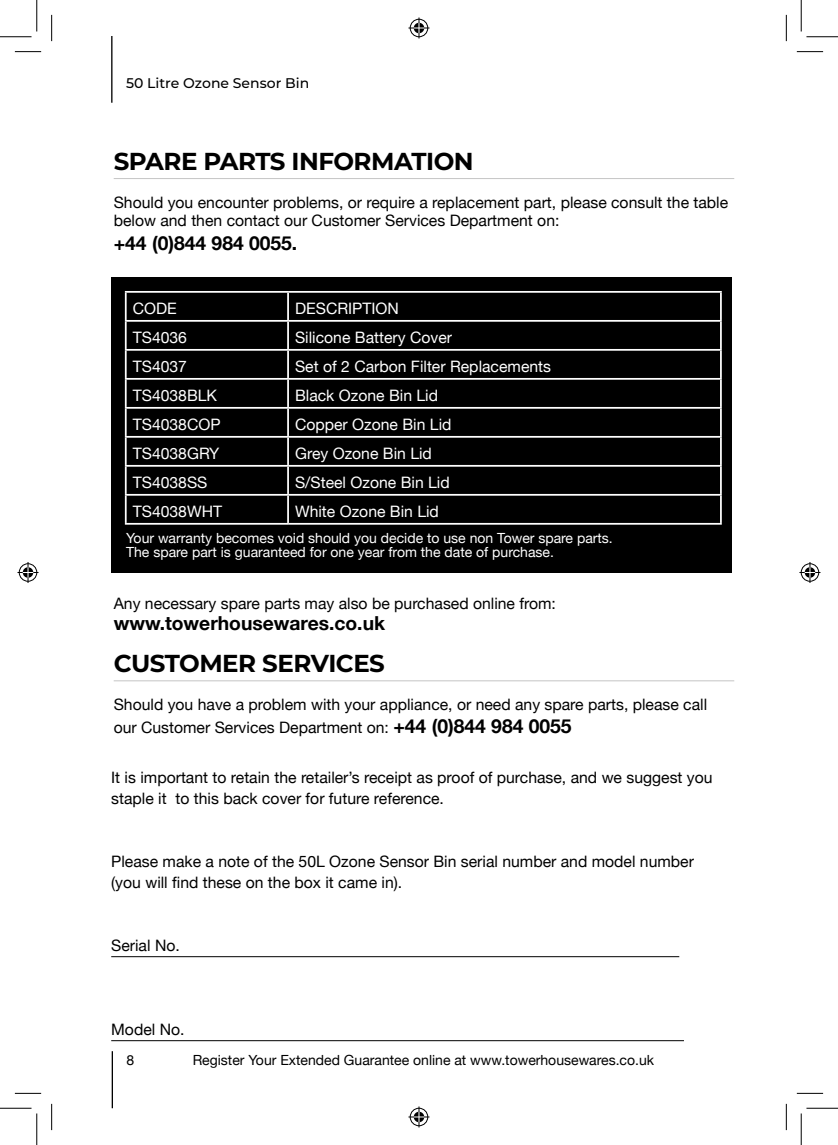
<style>
.page{position:relative;width:838px;height:1145px;background:#fff}
.page>*{position:absolute;margin:0;border:0;box-sizing:border-box;transform-origin:0 0}
.t1{font:700 24.5px "Montserrat";letter-spacing:-.02em;color:#000}
.t2{font:700 19.25px "Helvetica Neue";color:#000}
.t3{font:15.75px/18.9px "Helvetica Neue";color:#000}
.t4{font:15.75px "Helvetica Neue";color:#fff}
.t5{font:14px "Helvetica Neue";color:#fff}
.t6{font:14px "Helvetica Neue";color:#000}
.t7{font:500 14px "Montserrat";color:#000}
.s1{font-weight:700;font-size:19.25px}
</style>
<div class="page">
<hr style="left:111px;top:37px;width:1px;height:66px;background:#000">
<hr style="left:112px;top:1051px;width:1px;height:57px;background:#000">
<div style="left:111px;top:277px;width:620px;height:295px;background:#000"></div>
<hr style="left:114px;top:178px;width:620px;height:1px;background:#c5c5c5">
<hr style="left:114px;top:680px;width:620px;height:1px;background:#c5c5c5">
<hr style="left:111px;top:956px;width:568px;height:1px;background:#000">
<hr style="left:111px;top:1040px;width:573px;height:1px;background:#000">
<svg style="left:127px;top:406px;width:593px;height:117px"></svg>
<hr style="left:125px;top:291px;width:163px;height:2px;background:#fff">
<hr style="left:125px;top:293px;width:2px;height:27px;background:#fff">
<hr style="left:288px;top:291px;width:433px;height:2px;background:#fff">
<hr style="left:287px;top:293px;width:2px;height:27px;background:#fff">
<hr style="left:125px;top:320px;width:163px;height:2px;background:#fff">
<hr style="left:125px;top:322px;width:2px;height:27px;background:#fff">
<hr style="left:288px;top:320px;width:433px;height:2px;background:#fff">
<hr style="left:287px;top:322px;width:2px;height:27px;background:#fff">
<hr style="left:125px;top:349px;width:163px;height:2px;background:#fff">
<hr style="left:125px;top:351px;width:2px;height:27px;background:#fff">
<hr style="left:288px;top:349px;width:433px;height:2px;background:#fff">
<hr style="left:287px;top:351px;width:2px;height:27px;background:#fff">
<hr style="left:125px;top:378px;width:163px;height:2px;background:#fff">
<hr style="left:125px;top:380px;width:2px;height:27px;background:#fff">
<hr style="left:288px;top:378px;width:433px;height:2px;background:#fff">
<hr style="left:287px;top:380px;width:2px;height:27px;background:#fff">
<hr style="left:125px;top:407px;width:163px;height:2px;background:#fff">
<hr style="left:125px;top:409px;width:2px;height:27px;background:#fff">
<hr style="left:288px;top:407px;width:433px;height:2px;background:#fff">
<hr style="left:287px;top:409px;width:2px;height:27px;background:#fff">
<hr style="left:125px;top:436px;width:163px;height:2px;background:#fff">
<hr style="left:125px;top:438px;width:2px;height:27px;background:#fff">
<hr style="left:288px;top:436px;width:433px;height:2px;background:#fff">
<hr style="left:287px;top:438px;width:2px;height:27px;background:#fff">
<hr style="left:125px;top:465px;width:163px;height:2px;background:#fff">
<hr style="left:125px;top:467px;width:2px;height:27px;background:#fff">
<hr style="left:288px;top:465px;width:433px;height:2px;background:#fff">
<hr style="left:287px;top:467px;width:2px;height:27px;background:#fff">
<hr style="left:125px;top:494px;width:163px;height:2px;background:#fff">
<hr style="left:125px;top:496px;width:2px;height:27px;background:#fff">
<hr style="left:288px;top:494px;width:433px;height:2px;background:#fff">
<hr style="left:287px;top:496px;width:2px;height:27px;background:#fff">
<svg style="left:720px;top:293px;width:1px;height:230px"></svg>
<hr style="left:125px;top:523px;width:163px;height:2px;background:#fff">
<hr style="left:288px;top:523px;width:433px;height:2px;background:#fff">
<svg style="left:15px;top:51px;width:26px;height:1px"></svg>
<svg style="left:796px;top:51px;width:27px;height:1px"></svg>
<svg style="left:15px;top:1093px;width:26px;height:1px"></svg>
<svg style="left:796px;top:1093px;width:27px;height:1px"></svg>
<svg style="left:51px;top:15px;width:1px;height:26px"></svg>
<svg style="left:51px;top:1104px;width:1px;height:26px"></svg>
<svg style="left:786px;top:15px;width:1px;height:26px"></svg>
<svg style="left:786px;top:1104px;width:1px;height:26px"></svg>
<hr style="left:0;top:36px;width:32px;height:1px;background:#000">
<hr style="left:806px;top:36px;width:31px;height:1px;background:#000">
<hr style="left:0;top:1108px;width:32px;height:1px;background:#000">
<hr style="left:806px;top:1108px;width:31px;height:1px;background:#000">
<hr style="left:36px;top:0;width:1px;height:31px;background:#000">
<hr style="left:36px;top:1113px;width:1px;height:32px;background:#000">
<hr style="left:800px;top:0;width:1px;height:31px;background:#000">
<hr style="left:800px;top:1113px;width:1px;height:32px;background:#000">
<svg style="left:408px;top:18px;width:21px;height:21px"></svg>
<svg style="left:408px;top:1106px;width:21px;height:21px"></svg>
<svg style="left:18px;top:562px;width:21px;height:21px"></svg>
<svg style="left:799px;top:562px;width:21px;height:21px"></svg>
<p class="t7" style="left:126px;top:73px;width:185px">50 Litre Ozone Sensor Bin</p>
<p class="t1" style="left:114px;top:143px;width:361px">SPARE PARTS INFORMATION</p>
<p class="t3" style="left:114px;top:193px;width:616px">Should you encounter problems, or require a replacement part, please consult the table below and then contact our Customer Services Department on:</p>
<p class="t2" style="left:114px;top:228px;width:185px">+44 (0)844 984 0055.</p>
<p class="t4" style="left:133px;top:297px;width:46px">CODE</p>
<p class="t4" style="left:295px;top:297px;width:105px">DESCRIPTION</p>
<p class="t4" style="left:133px;top:326px;width:56px">TS4036</p>
<p class="t4" style="left:295px;top:326px;width:158px">Silicone Battery Cover</p>
<p class="t4" style="left:133px;top:355px;width:56px">TS4037</p>
<p class="t4" style="left:295px;top:355px;width:257px">Set of 2 Carbon Filter Replacements</p>
<p class="t4" style="left:133px;top:384px;width:86px">TS4038BLK</p>
<p class="t4" style="left:295px;top:384px;width:144px">Black Ozone Bin Lid</p>
<p class="t4" style="left:133px;top:413px;width:89px">TS4038COP</p>
<p class="t4" style="left:295px;top:413px;width:158px">Copper Ozone Bin Lid</p>
<p class="t4" style="left:133px;top:442px;width:88px">TS4038GRY</p>
<p class="t4" style="left:295px;top:442px;width:138px">Grey Ozone Bin Lid</p>
<p class="t4" style="left:133px;top:471px;width:76px">TS4038SS</p>
<p class="t4" style="left:295px;top:471px;width:156px">S/Steel Ozone Bin Lid</p>
<p class="t4" style="left:133px;top:500px;width:91px">TS4038WHT</p>
<p class="t4" style="left:295px;top:500px;width:145px">White Ozone Bin Lid</p>
<p class="t5" style="left:126px;top:528px;width:488px">Your warranty becomes void should you decide to use non Tower spare parts.</p>
<p class="t5" style="left:126px;top:542px;width:429px">The spare part is guaranteed for one year from the date of purchase.</p>
<p class="t3" style="left:114px;top:594px;width:443px">Any necessary spare parts may also be purchased online from:</p>
<p class="t2" style="left:114px;top:608px;width:273px">www.towerhousewares.co.uk</p>
<p class="t1" style="left:114px;top:646px;width:273px">CUSTOMER SERVICES</p>
<p class="t3" style="left:114px;top:694px;width:595px;line-height:23.1px">Should you have a problem with your appliance, or need any spare parts, please call our Customer Services Department on: <span class="s1">+44 (0)844 984 0055</span></p>
<p class="t3" style="left:111px;top:768px;width:602px;line-height:21px">It is important to retain the retailer’s receipt as proof of purchase, and we suggest you staple it to this back cover for future reference.</p>
<p class="t3" style="left:111px;top:853px;width:584px">Please make a note of the 50L Ozone Sensor Bin serial number and model number</p>
<p class="t3" style="left:111px;top:874px;width:292px">(you will find these on the box it came in).</p>
<p class="t3" style="left:111px;top:937px;width:70px">Serial No.</p>
<p class="t3" style="left:111px;top:1021px;width:75px">Model No.</p>
<p class="t6" style="left:126px;top:1049px;width:9px">8</p>
<p class="t6" style="left:193px;top:1049px;width:463px">Register Your Extended Guarantee online at www.towerhousewares.co.uk</p>
</div>
